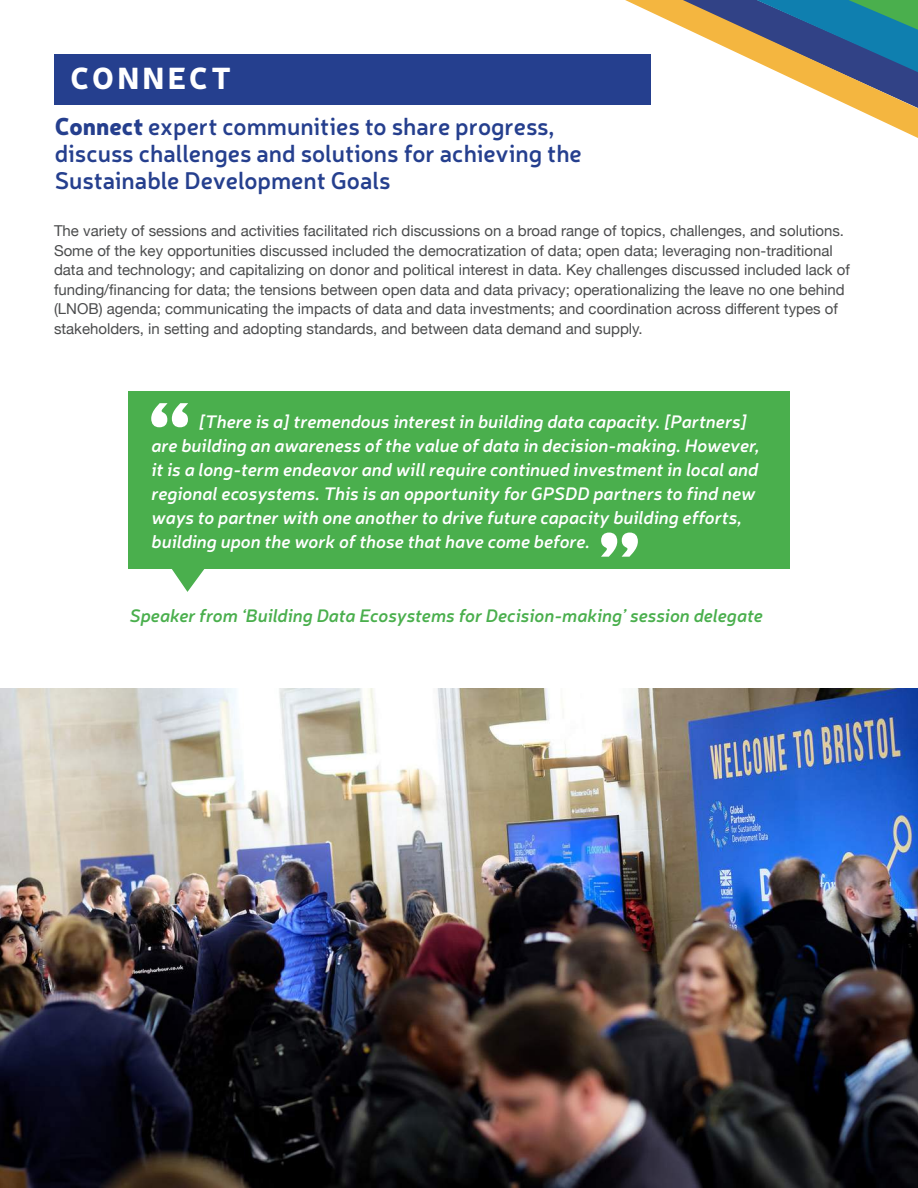
<style>
.page{position:relative;width:918px;height:1188px;background:#fff}
.page>*{position:absolute;margin:0;border:0;box-sizing:border-box;transform-origin:0 0}
.t1{font:900 90px "Neris";color:#fff}
.t2{font:900 30px "Neris";letter-spacing:.11em;color:#fff}
.t3{font:600 24px/27px "Neris";color:#253f8e}
.t4{font:italic 600 18px/24px "Neris";color:#fff}
.t5{font:italic 600 18px "Neris";color:#4aaf4d}
.t6{font:15px/19.5px "Helvetica Neue";color:#4b4c4d}
.s1{font-weight:900}
</style>
<div class="page">
<div style="left:128px;top:392px;width:662px;height:177px;background:#4aaf4d"></div>
<svg style="left:172px;top:569px;width:33px;height:23px"></svg>
<svg style="left:625px;top:0;width:293px;height:138px"></svg>
<img style="left:0;top:688px;width:918px;height:500px">
<img style="left:0;top:637px;width:1px;height:221px">
<img style="left:0;top:879px;width:1px;height:222px">
<div style="left:54px;top:54px;width:596px;height:51px;background:#253f8e"></div>
<h2 class="t2" style="left:71px;top:56px;width:162px">CONNECT</h2>
<h3 class="t3" style="left:55px;top:112px;width:529px"><span class="s1">Connect</span> expert communities to share progress, discuss challenges and solutions for achieving the<br>Sustainable Development Goals</h3>
<p class="t6" style="left:54px;top:222px;width:797px">The variety of sessions and activities facilitated rich discussions on a broad range of topics, challenges, and solutions.<br>Some of the key opportunities discussed included the democratization of data; open data; leveraging non-traditional data and technology; and capitalizing on donor and political interest in data. Key challenges discussed included lack of funding/financing for data; the tensions between open data and data privacy; operationalizing the leave no one behind (LNOB) agenda; communicating the impacts of data and data investments; and coordination across different types of stakeholders, in setting and adopting standards, and between data demand and supply.</p>
<h1 class="t1" style="left:147px;top:370px;width:46px">“</h1>
<p class="t4" style="left:152px;top:408px;width:609px;text-indent:47px">[There is a] tremendous interest in building data capacity. [Partners] are building an awareness of the value of data in decision-making. However, it is a long-term endeavor and will require continued investment in local and regional ecosystems. This is an opportunity for GPSDD partners to find new ways to partner with one another to drive future capacity building efforts, building upon the work of those that have come before.</p>
<h1 class="t1" style="left:597px;top:500px;width:46px">”</h1>
<p class="t5" style="left:130px;top:603px;width:635px">Speaker from ‘Building Data Ecosystems for Decision-making’ session delegate</p>
</div>
